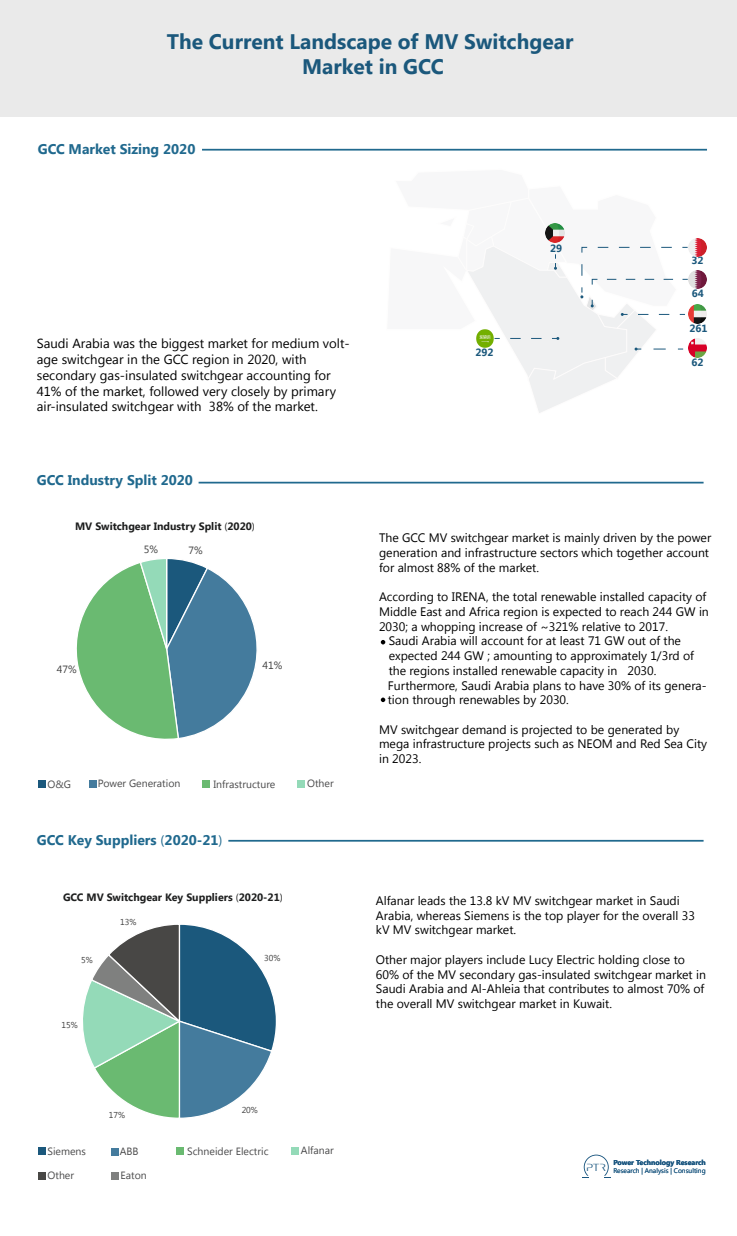
<style>
.page{position:relative;width:737px;height:1236px;background:#fff}
.page>*{position:absolute;margin:0;border:0;box-sizing:border-box;transform-origin:0 0}
.t1{font:700 21px/25.2px "Segoe UI";color:#1b587c;text-align:center}
.t2{font:700 14px "Segoe UI";color:#20698e}
.t3{font:13.12px/15.8px "Segoe UI";color:#000}
.t4{font:12.25px/14.7px "Segoe UI";color:#000}
.t5{font:700 10.67px "Segoe UI";color:#1d1e1e}
.t6{font:10.5px "Segoe UI";color:#4b4b4c}
.t7{font:700 10.5px "Segoe UI";color:#1b587c}
.t8{font:10.5px "Segoe UI";color:#404040}
.t9{font:8.58px "Segoe UI";color:#404040}
.t10{font:700 7.09px "Segoe UI";color:#19557f}
.t11{font:6.74px "Segoe UI";color:#19557f}
.s1{font-family:"Myriad Pro";font-weight:400}
.s2{font-family:"Luxerie Display";font-weight:400;font-size:12.95px}
</style>
<div class="page">
<div style="left:0;top:0;width:737px;height:117px;background:#eaeaea"></div>
<hr style="left:202px;top:149px;width:505px;height:1px;background:#20698e">
<hr style="left:199px;top:481px;width:504px;height:2px;background:#20698e">
<img style="left:688px;top:270px;width:18px;height:18px">
<img style="left:688px;top:338px;width:18px;height:19px">
<img style="left:688px;top:304px;width:18px;height:19px">
<img style="left:688px;top:239px;width:18px;height:17px">
<svg style="left:468px;top:223px;width:219px;height:190px"></svg>
<svg style="left:76px;top:559px;width:181px;height:180px"></svg>
<hr style="left:228px;top:839px;width:475px;height:2px;background:#20698e">
<svg style="left:381px;top:640px;width:4px;height:4px"></svg>
<svg style="left:381px;top:697px;width:4px;height:5px"></svg>
<div style="left:38px;top:779px;width:7px;height:8px;background:#1b587c"></div>
<div style="left:89px;top:780px;width:8px;height:7px;background:#447b9d"></div>
<div style="left:202px;top:779px;width:8px;height:8px;background:#6aba71"></div>
<div style="left:297px;top:779px;width:8px;height:8px;background:#94dab8"></div>
<div style="left:38px;top:1146px;width:7px;height:8px;background:#1b587c"></div>
<div style="left:111px;top:1147px;width:8px;height:8px;background:#447b9d"></div>
<div style="left:176px;top:1146px;width:8px;height:8px;background:#6aba71"></div>
<div style="left:291px;top:1146px;width:8px;height:8px;background:#94dab8"></div>
<div style="left:111px;top:1171px;width:8px;height:8px;background:#7f807f"></div>
<div style="left:38px;top:1171px;width:7px;height:8px;background:#484745"></div>
<svg style="left:83px;top:924px;width:193px;height:194px"></svg>
<svg style="left:583px;top:1154px;width:26px;height:22px"></svg>
<h1 class="t1" style="left:167px;top:29px;width:408px">The Current Landscape of MV Switchgear<br>Market in GCC</h1>
<p class="t2" style="left:38px;top:141px;width:159px">GCC Market Sizing 2020</p>
<p class="t3" style="left:37px;top:335px;width:314px">Saudi Arabia was the biggest market for medium volt&shy;age switchgear in the GCC region in 2020, with secondary gas-insulated switchgear accounting for 41% of the market, followed very closely by primary air-insulated switchgear with 38% of the market.</p>
<p class="t2" style="left:37px;top:472px;width:158px">GCC Industry Split 2020</p>
<p class="t5" style="left:75px;top:520px;width:181px">MV Switchgear Industry Split <span class="s1">(</span>2020<span class="s1">)</span></p>
<p class="t8" style="left:57px;top:662px;width:21px">47%</p>
<p class="t8" style="left:144px;top:541px;width:16px">5%</p>
<p class="t8" style="left:189px;top:543px;width:16px">7%</p>
<p class="t8" style="left:262px;top:658px;width:21px">41%</p>
<p class="t6" style="left:47px;top:776px;width:25px">O&amp;G</p>
<p class="t6" style="left:98px;top:776px;width:84px">Power Generation</p>
<p class="t6" style="left:213px;top:776px;width:63px">Infrastructure</p>
<p class="t6" style="left:307px;top:776px;width:28px">Other</p>
<p class="t2" style="left:37px;top:832px;width:187px">GCC Key Suppliers <span class="s1">(</span>2020-21<span class="s1">)</span></p>
<p class="t5" style="left:63px;top:890px;width:221px">GCC MV Switchgear Key Suppliers <span class="s1">(</span>2020-21<span class="s1">)</span></p>
<p class="t9" style="left:81px;top:954px;width:13px">5%</p>
<p class="t9" style="left:62px;top:1018px;width:18px">15%</p>
<p class="t9" style="left:120px;top:916px;width:18px">13%</p>
<p class="t9" style="left:264px;top:951px;width:18px">30%</p>
<p class="t7" style="left:475px;top:346px;width:20px">292</p>
<p class="t7" style="left:550px;top:242px;width:14px">29</p>
<p class="t7" style="left:691px;top:254px;width:14px">32</p>
<p class="t7" style="left:692px;top:287px;width:14px">64</p>
<p class="t7" style="left:689px;top:322px;width:20px">261</p>
<p class="t7" style="left:691px;top:356px;width:14px">62</p>
<p class="t4" style="left:379px;top:530px;width:334px">The GCC MV switchgear market is mainly driven by the power generation and infrastructure sectors which together account for almost 88% of the market.</p>
<p class="t4" style="left:379px;top:589px;width:329px">According to IRENA, the total renewable installed capacity of</p>
<p class="t4" style="left:379px;top:603px;width:331px">Middle East and Africa region is expected to reach 244 GW in</p>
<p class="t4" style="left:379px;top:618px;width:290px">2030; a whopping increase of ~321% relative to 2017.</p>
<p class="t4" style="left:388px;top:633px;width:294px">Saudi Arabia will account for at least 71 GW out of the</p>
<p class="t4" style="left:388px;top:647px;width:307px">expected 244 GW ; amounting to approximately 1/3rd of</p>
<p class="t4" style="left:388px;top:662px;width:269px">the regions installed renewable capacity in 2030.</p>
<p class="t4" style="left:388px;top:677px;width:320px">Furthermore, Saudi Arabia plans to have 30% of its genera-</p>
<p class="t4" style="left:388px;top:691px;width:182px">tion through renewables by 2030.</p>
<p class="t4" style="left:379px;top:721px;width:329px">MV switchgear demand is projected to be generated by mega infrastructure projects such as NEOM and Red Sea City in 2023.</p>
<p class="t4" style="left:376px;top:892px;width:320px">Alfanar leads the 13.8 kV MV switchgear market in Saudi<br>Arabia, whereas Siemens is the top player for the overall 33 kV MV switchgear market.</p>
<p class="t4" style="left:376px;top:951px;width:331px">Other major players include Lucy Electric holding close to 60% of the MV secondary gas-insulated switchgear market in Saudi Arabia and Al-Ahleia that contributes to almost 70% of the overall MV switchgear market in Kuwait.</p>
<p class="t9" style="left:109px;top:1109px;width:18px">17%</p>
<p class="t9" style="left:242px;top:1104px;width:18px">20%</p>
<p class="t6" style="left:47px;top:1143px;width:40px">Siemens</p>
<p class="t6" style="left:120px;top:1143px;width:20px">ABB</p>
<p class="t6" style="left:187px;top:1143px;width:83px">Schneider Electric</p>
<p class="t6" style="left:301px;top:1142px;width:34px">Alfanar</p>
<p class="t6" style="left:48px;top:1167px;width:28px">Other</p>
<p class="t6" style="left:121px;top:1167px;width:28px">Eaton</p>
<p class="t10" style="left:587px;top:1158px;width:120px"><span class="s2">PTR</span> Power Technology Research</p>
<p class="t11" style="left:613px;top:1165px;width:94px">Research | Analysis | Consulting</p>
</div>
